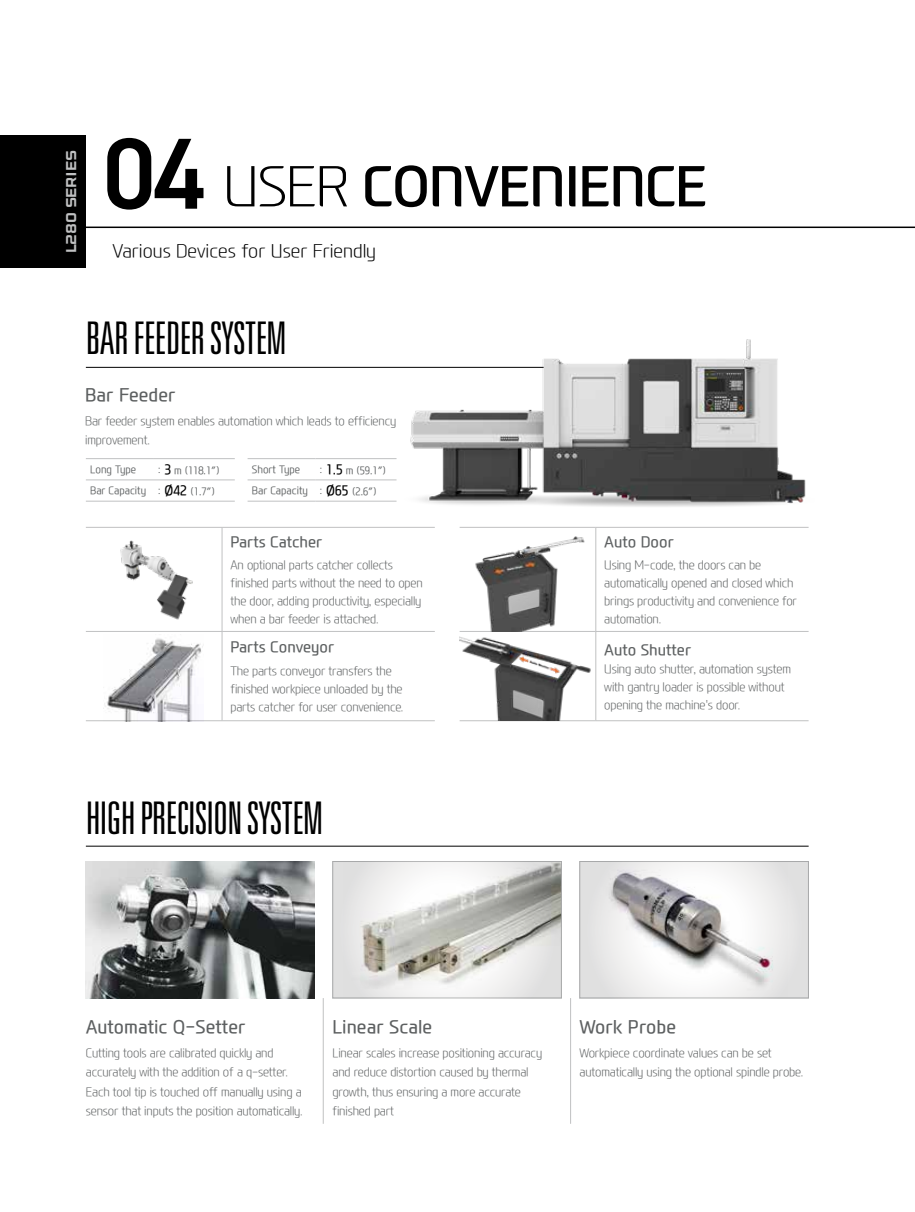
<style>
.page{position:relative;width:915px;height:1212px;background:#fff}
.page>*{position:absolute;margin:0;border:0;box-sizing:border-box;transform-origin:0 0}
.t1{font:600 101.25px "DIN2014";color:#000}
.t2{font:700 54px "Modern H";letter-spacing:-.025em;color:#000}
.t3{font:300 ultra-condensed 45px "Univers LT Std";letter-spacing:-.02em;color:#000}
.t4{font:500 18px "Modern H";color:#5d6061}
.t5{font:300 18px "Modern H Eco";color:#000}
.t6{font:500 15px "Modern H";color:#5d6061}
.t7{font:13.5px "HD Logo OTF";letter-spacing:-.025em;color:#c0c1c2}
.t8{font:300 12px/18px "Modern H Eco";letter-spacing:-.015em;color:#5d6061;scale:.95 1}
.t9{font:300 10.5px "Modern H";color:#5d6061;scale:.95 1}
.s1{font-family:"Modern H Eco";font-weight:300}
.s2{font-weight:500;font-size:13.5px;color:#000}
</style>
<div class="page">
<hr style="left:86px;top:367px;width:482px;height:1px;background:#000">
<hr style="left:86px;top:458px;width:68px;height:1px;background:#c0c1c2">
<hr style="left:154px;top:458px;width:81px;height:1px;background:#c0c1c2">
<hr style="left:247px;top:458px;width:68px;height:1px;background:#c0c1c2">
<hr style="left:315px;top:458px;width:81px;height:1px;background:#c0c1c2">
<hr style="left:86px;top:480px;width:68px;height:1px;background:#c0c1c2">
<hr style="left:154px;top:480px;width:81px;height:1px;background:#c0c1c2">
<hr style="left:247px;top:480px;width:68px;height:1px;background:#c0c1c2">
<hr style="left:315px;top:480px;width:81px;height:1px;background:#c0c1c2">
<hr style="left:86px;top:501px;width:68px;height:1px;background:#c0c1c2">
<hr style="left:154px;top:501px;width:81px;height:1px;background:#c0c1c2">
<hr style="left:247px;top:501px;width:68px;height:1px;background:#c0c1c2">
<hr style="left:315px;top:501px;width:81px;height:1px;background:#c0c1c2">
<hr style="left:222px;top:527px;width:212px;height:1px;background:#c0c1c2">
<hr style="left:222px;top:631px;width:212px;height:1px;background:#c0c1c2">
<hr style="left:222px;top:720px;width:212px;height:1px;background:#c0c1c2">
<hr style="left:86px;top:527px;width:136px;height:1px;background:#c0c1c2">
<hr style="left:86px;top:631px;width:136px;height:1px;background:#c0c1c2">
<hr style="left:86px;top:720px;width:136px;height:1px;background:#c0c1c2">
<hr style="left:222px;top:527px;width:1px;height:104px;background:#c0c1c2">
<hr style="left:222px;top:632px;width:1px;height:88px;background:#c0c1c2">
<hr style="left:595px;top:527px;width:213px;height:1px;background:#c0c1c2">
<hr style="left:595px;top:631px;width:213px;height:1px;background:#c0c1c2">
<hr style="left:595px;top:720px;width:213px;height:1px;background:#c0c1c2">
<hr style="left:459px;top:527px;width:136px;height:1px;background:#c0c1c2">
<hr style="left:459px;top:631px;width:136px;height:1px;background:#c0c1c2">
<hr style="left:459px;top:720px;width:136px;height:1px;background:#c0c1c2">
<hr style="left:595px;top:527px;width:1px;height:104px;background:#c0c1c2">
<hr style="left:595px;top:632px;width:1px;height:88px;background:#c0c1c2">
<img style="left:120px;top:540px;width:73px;height:80px">
<hr style="left:86px;top:227px;width:828px;height:1px;background:#000">
<hr style="left:323px;top:998px;width:1px;height:126px;background:#c0c1c2">
<hr style="left:570px;top:998px;width:1px;height:126px;background:#c0c1c2">
<img style="left:86px;top:862px;width:228px;height:136px">
<div style="left:332px;top:861px;width:229px;height:137px;background:#e0e0e0"></div>
<img style="left:359px;top:863px;width:200px;height:133px">
<div style="left:332px;top:861px;width:229px;height:137px;border:1px solid #c0c1c2"></div>
<div style="left:579px;top:861px;width:229px;height:137px;background:#e0e0e0"></div>
<img style="left:606px;top:863px;width:178px;height:133px">
<div style="left:579px;top:861px;width:229px;height:137px;border:1px solid #c0c1c2"></div>
<img style="left:103px;top:638px;width:100px;height:83px">
<hr style="left:86px;top:846px;width:722px;height:1px;background:#000">
<img style="left:475px;top:536px;width:110px;height:95px">
<img style="left:459px;top:631px;width:132px;height:89px">
<img style="left:388px;top:339px;width:418px;height:168px">
<div style="left:0;top:135px;width:86px;height:133px;background:#000"></div>
<p class="t7" style="left:64px;top:253px;width:104px;rotate:-90deg">L280 Series</p>
<h1 class="t1" style="left:103px;top:107px;width:105px">04</h1>
<h2 class="t2" style="left:223px;top:148px;width:486px"><span class="s1">USER</span> CONVENIENCE</h2>
<h3 class="t5" style="left:113px;top:239px;width:265px">Various Devices for User Friendly</h3>
<h3 class="t3" style="left:86px;top:314px;width:202px">BAR FEEDER SYSTEM</h3>
<h3 class="t4" style="left:85px;top:383px;width:92px">Bar Feeder</h3>
<p class="t8" style="left:85px;top:411px;width:329px;line-height:19.5px">Bar feeder system enables automation which leads to efficiency improvement.</p>
<p class="t9" style="left:90px;top:462px;width:50px">Long Type</p>
<p class="t9" style="left:158px;top:463px;width:66px">: <span class="s2">3</span> m (118.1″)</p>
<p class="t9" style="left:252px;top:462px;width:52px">Short Type</p>
<p class="t9" style="left:320px;top:463px;width:71px">: <span class="s2">1.5</span> m (59.1″)</p>
<p class="t9" style="left:90px;top:483px;width:133px">Bar Capacity : <span class="s2">Ø42</span> (1.7″)</p>
<p class="t9" style="left:252px;top:483px;width:133px">Bar Capacity : <span class="s2">Ø65</span> (2.6″)</p>
<p class="t6" style="left:230px;top:531px;width:93px">Parts Catcher</p>
<p class="t8" style="left:230px;top:555px;width:204px">An optional parts catcher collects finished parts without the need to open the door, adding productivity, especially when a bar feeder is attached.</p>
<p class="t6" style="left:230px;top:637px;width:105px">Parts Conveyor</p>
<p class="t8" style="left:230px;top:661px;width:183px">The parts conveyor transfers the finished workpiece unloaded by the parts catcher for user convenience.</p>
<p class="t6" style="left:604px;top:531px;width:71px">Auto Door</p>
<p class="t8" style="left:604px;top:555px;width:204px">Using M-code, the doors can be automatically opened and closed which brings productivity and convenience for automation.</p>
<p class="t6" style="left:604px;top:639px;width:88px">Auto Shutter</p>
<p class="t8" style="left:604px;top:659px;width:198px">Using auto shutter, automation system with gantry loader is possible without opening the machine's door.</p>
<h3 class="t3" style="left:86px;top:795px;width:239px">HIGH PRECISION SYSTEM</h3>
<h3 class="t4" style="left:86px;top:1014px;width:161px">Automatic Q-Setter</h3>
<p class="t8" style="left:86px;top:1042px;width:229px;line-height:19.5px">Cutting tools are calibrated quickly and accurately with the addition of a q-setter.<br>Each tool tip is touched off manually using a sensor that inputs the position automatically.</p>
<h3 class="t4" style="left:332px;top:1014px;width:101px">Linear Scale</h3>
<p class="t8" style="left:332px;top:1042px;width:222px;line-height:19.5px">Linear scales increase positioning accuracy and reduce distortion caused by thermal growth, thus ensuring a more accurate finished part</p>
<h3 class="t4" style="left:579px;top:1014px;width:98px">Work Probe</h3>
<p class="t8" style="left:579px;top:1042px;width:237px;line-height:19.5px">Workpiece coordinate values can be set automatically using the optional spindle probe.</p>
</div>
